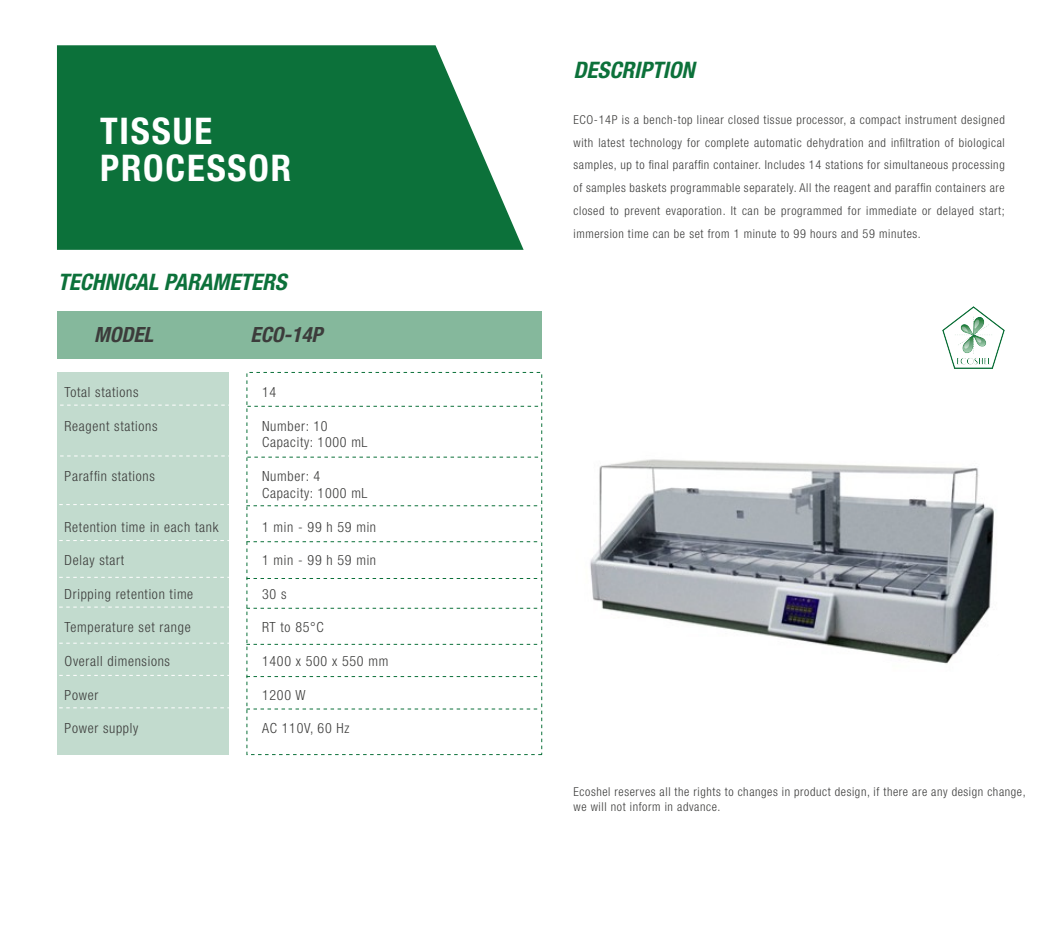
<style>
.page{position:relative;width:1056px;height:927px;background:#fff}
.page>*{position:absolute;margin:0;border:0;box-sizing:border-box;transform-origin:0 0}
.t1{font:700 condensed 36.75px/36.8px "Helvetica Neue LT Std";letter-spacing:.05em;color:#fff}
.t2{font:italic 700 condensed 22.75px "Helvetica Neue LT Std";color:#0c713a}
.t3{font:italic 700 condensed 21px "Helvetica Neue LT Std";color:#3c3c3b}
.t4{font:300 condensed 14px/16.8px "Helvetica Neue LT Std";letter-spacing:.05em;color:#3c3c3b}
.t5{font:300 condensed 12.25px/22.8px "Helvetica Neue LT Std";letter-spacing:.05em;color:#3c3c3b;text-align:justify}
</style>
<div class="page">
<img style="left:942px;top:306px;width:62px;height:63px">
<svg style="left:57px;top:45px;width:466px;height:205px;background:#237e4c"></svg>
<div style="left:58px;top:311px;width:483px;height:48px;background:#85b89c"></div>
<div style="left:58px;top:372px;width:171px;height:382px;background:#c2dbce"></div>
<svg style="left:248px;top:406px;width:291px;height:1px"></svg>
<svg style="left:57px;top:404px;width:172px;height:1px"></svg>
<svg style="left:248px;top:456px;width:290px;height:1px"></svg>
<svg style="left:57px;top:455px;width:172px;height:1px"></svg>
<svg style="left:248px;top:541px;width:290px;height:1px"></svg>
<svg style="left:57px;top:540px;width:172px;height:1px"></svg>
<svg style="left:248px;top:505px;width:290px;height:1px"></svg>
<svg style="left:57px;top:504px;width:172px;height:1px"></svg>
<svg style="left:248px;top:578px;width:290px;height:1px"></svg>
<svg style="left:248px;top:607px;width:290px;height:1px"></svg>
<svg style="left:57px;top:606px;width:172px;height:1px"></svg>
<svg style="left:248px;top:643px;width:289px;height:1px"></svg>
<svg style="left:57px;top:642px;width:172px;height:1px"></svg>
<svg style="left:248px;top:676px;width:290px;height:1px"></svg>
<svg style="left:248px;top:708px;width:290px;height:1px"></svg>
<svg style="left:57px;top:707px;width:172px;height:1px"></svg>
<img style="left:590px;top:459px;width:404px;height:205px">
<div style="left:990px;top:653px;width:29px;height:34px;background:#fff;border-radius:14px"></div>
<div style="left:990px;top:652px;width:29px;height:35px;border:1px dashed #fff;border-radius:14px"></div>
<h1 class="t1" style="left:100px;top:112px;width:193px">TISSUE<br>PROCESSOR</h1>
<h2 class="t2" style="left:58px;top:268px;width:230px">TECHNICAL PARAMETERS</h2>
<h3 class="t3" style="left:94px;top:322px;width:61px">MODEL</h3>
<h3 class="t3" style="left:250px;top:322px;width:73px">ECO-14P</h3>
<p class="t4" style="left:65px;top:383px;width:75px">Total stations</p>
<p class="t4" style="left:65px;top:417px;width:94px">Reagent stations</p>
<p class="t4" style="left:65px;top:467px;width:92px">Paraffin stations</p>
<p class="t4" style="left:65px;top:518px;width:155px">Retention time in each tank</p>
<p class="t4" style="left:65px;top:551px;width:61px">Delay start</p>
<p class="t4" style="left:65px;top:585px;width:130px">Dripping retention time</p>
<p class="t4" style="left:65px;top:618px;width:127px">Temperature set range</p>
<p class="t4" style="left:65px;top:652px;width:107px">Overall dimensions</p>
<p class="t4" style="left:65px;top:686px;width:35px">Power</p>
<p class="t4" style="left:65px;top:719px;width:75px">Power supply</p>
<p class="t4" style="left:262px;top:383px;width:16px">14</p>
<p class="t4" style="left:262px;top:417px;width:107px">Number: 10<br>Capacity: 1000 mL</p>
<p class="t4" style="left:262px;top:467px;width:107px">Number: 4<br>Capacity: 1000 mL</p>
<p class="t4" style="left:262px;top:518px;width:116px">1 min - 99 h 59 min</p>
<p class="t4" style="left:262px;top:551px;width:116px">1 min - 99 h 59 min</p>
<p class="t4" style="left:262px;top:585px;width:26px">30 s</p>
<p class="t4" style="left:262px;top:618px;width:63px">RT to 85°C</p>
<p class="t4" style="left:262px;top:652px;width:128px">1400 x 500 x 550 mm</p>
<p class="t4" style="left:262px;top:686px;width:45px">1200 W</p>
<p class="t4" style="left:262px;top:719px;width:89px">AC 110V, 60 Hz</p>
<h2 class="t2" style="left:573px;top:57px;width:122px">DESCRIPTION</h2>
<p class="t5" style="left:573px;top:108px;width:432px">ECO-14P is a bench-top linear closed tissue processor, a compact instrument designed with latest technology for complete automatic dehydration and infiltration of biological samples, up to final paraffin container. Includes 14 stations for simultaneous processing of samples baskets programmable separately. All the reagent and paraffin containers are closed to prevent evaporation. It can be programmed for immediate or delayed start; immersion time can be set from 1 minute to 99 hours and 59 minutes.</p>
<p class="t5" style="left:573px;top:784px;width:453px;line-height:14.7px">Ecoshel reserves all the rights to changes in product design, if there are any design change, we will not inform in advance.</p>
</div>
